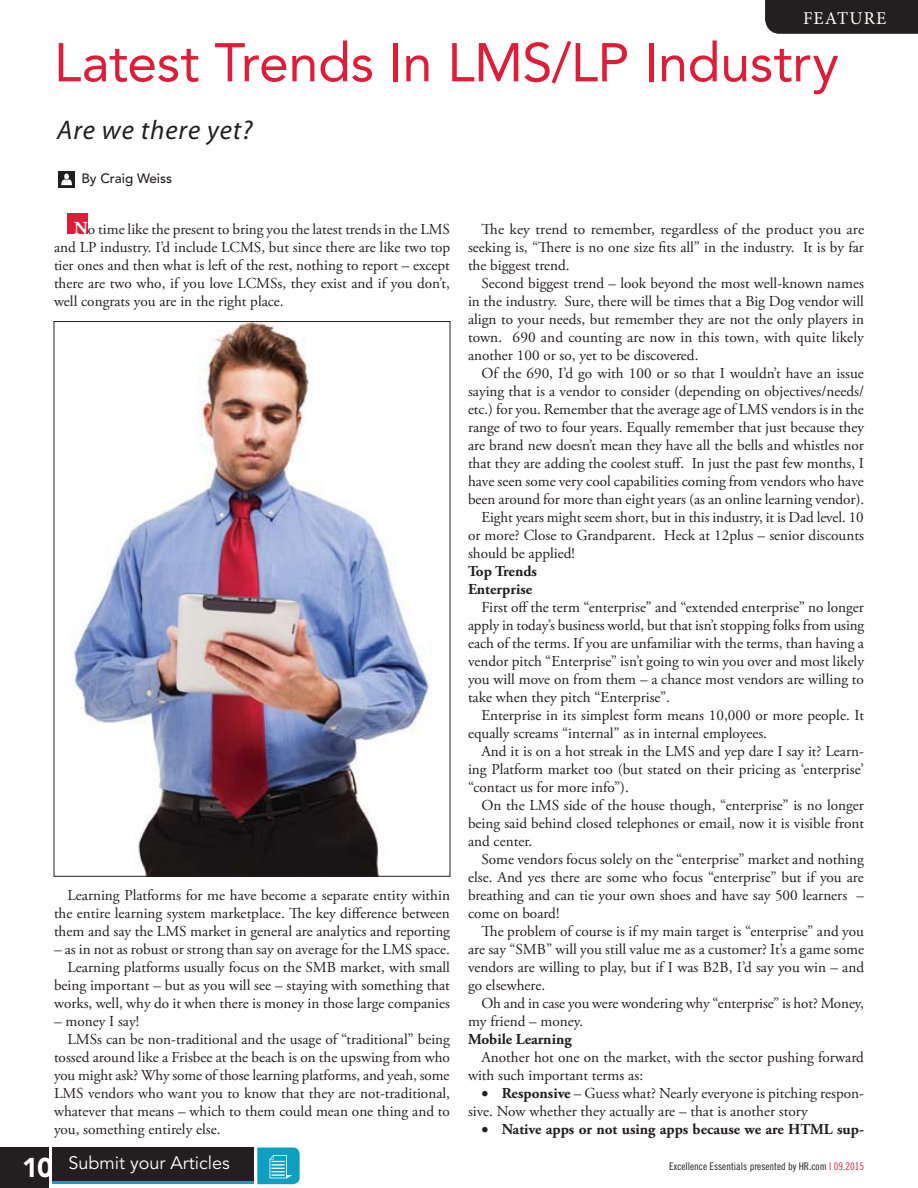
<style>
.page{position:relative;width:918px;height:1188px;background:#fff}
.page>*{position:absolute;margin:0;border:0;box-sizing:border-box;transform-origin:0 0}
.t1{font:54px "Avenir LT Std";letter-spacing:-.01em;color:#dc1e39}
.t2{font:italic 27px "Myriad Pro";letter-spacing:.035em;color:#231f20}
.t3{font:18px "Avenir LT Std";color:#fff}
.t4{font:18px "Minion Pro";letter-spacing:.06em;color:#fffcf9}
.t5{font:15.15px/18px "Adobe Garamond Pro";color:#231f20;text-align:justify}
.t6{font:700 15.15px/18px "Adobe Garamond Pro";color:#231f20}
.t7{font:500 13.5px "Avenir LT Std";color:#231f20}
.t8{font:10.5px "Trade Gothic LT Std Cn 18";color:#231f20}
.s1{font-weight:700;font-size:18.3px;color:#fff}
.s2{font-weight:700}
.s3{font-weight:900;font-size:27px}
.s4{color:#dc1e39}
</style>
<div class="page">
<div style="left:68px;top:213px;width:20px;height:21px;background:#dc1e39"></div>
<svg style="left:58px;top:171px;width:17px;height:16px"></svg>
<svg style="left:61px;top:174px;width:12px;height:11px"></svg>
<div style="left:0;top:1148px;width:49px;height:40px;background:#231f20"></div>
<div style="left:52px;top:1148px;width:202px;height:36px;background:#231f20"></div>
<svg style="left:257px;top:1148px;width:43px;height:36px;background:#2dabca"></svg>
<hr style="left:52px;top:1182px;width:202px;height:2px;background:#0f9fc3">
<div style="left:765px;top:0;width:153px;height:34px;background:#231f20"></div>
<img style="left:71px;top:323px;width:361px;height:551px">
<p class="t4" style="left:803px;top:7px;width:85px">FEATURE</p>
<h1 class="t1" style="left:54px;top:31px;width:786px">Latest Trends In LMS/LP Industry</h1>
<h2 class="t2" style="left:57px;top:114px;width:197px">Are we there yet?</h2>
<p class="t7" style="left:81px;top:171px;width:92px">By Craig Weiss</p>
<p class="t5" style="left:54px;top:221px;width:398px;text-indent:20px"><span class="s1">N</span>o time like the present to bring you the latest trends in the LMS and LP industry. I’d include LCMS, but since there are like two top tier ones and then what is left of the rest, nothing to report – except there are two who, if you love LCMSs, they exist and if you don’t, well congrats you are in the right place.</p>
<p class="t5" style="left:54px;top:887px;width:398px;text-indent:14px">Learning Platforms for me have become a separate entity within the entire learning system marketplace. The key difference between them and say the LMS market in general are analytics and reporting</p>
<p class="t5" style="left:54px;top:941px;width:398px;text-align:right">– as in not as robust or strong than say on average for the LMS space.<br>Learning platforms usually focus on the SMB market, with small being important – but as you will see – staying with something that works, well, why do it when there is money in those large companies</p>
<p class="t5" style="left:54px;top:1013px;width:87px">– money I say!</p>
<p class="t5" style="left:68px;top:1031px;width:384px">LMSs can be non-traditional and the usage of “traditional” being</p>
<p class="t5" style="left:54px;top:1049px;width:397px">tossed around like a Frisbee at the beach is on the upswing from who</p>
<p class="t5" style="left:54px;top:1067px;width:397px">you might ask? Why some of those learning platforms, and yeah, some</p>
<p class="t5" style="left:54px;top:1085px;width:398px">LMS vendors who want you to know that they are not-traditional,</p>
<p class="t5" style="left:54px;top:1103px;width:398px">whatever that means – which to them could mean one thing and to</p>
<p class="t5" style="left:54px;top:1121px;width:168px">you, something entirely else.</p>
<p class="t5" style="left:468px;top:221px;width:398px;text-indent:14px">The key trend to remember, regardless of the product you are seeking is, “There is no one size fits all” in the industry. It is by far the biggest trend.</p>
<p class="t5" style="left:468px;top:275px;width:398px;text-indent:14px">Second biggest trend – look beyond the most well-known names in the industry. Sure, there will be times that a Big Dog vendor will align to your needs, but remember they are not the only players in town. 690 and counting are now in this town, with quite likely another 100 or so, yet to be discovered.</p>
<p class="t5" style="left:482px;top:365px;width:384px">Of the 690, I’d go with 100 or so that I wouldn’t have an issue</p>
<p class="t5" style="left:468px;top:383px;width:397px">saying that is a vendor to consider (depending on objectives/needs/</p>
<p class="t5" style="left:468px;top:401px;width:397px">etc.) for you. Remember that the average age of LMS vendors is in the</p>
<p class="t5" style="left:468px;top:419px;width:397px">range of two to four years. Equally remember that just because they</p>
<p class="t5" style="left:468px;top:437px;width:397px">are brand new doesn’t mean they have all the bells and whistles nor</p>
<p class="t5" style="left:468px;top:455px;width:398px">that they are adding the coolest stuff. In just the past few months, I</p>
<p class="t5" style="left:468px;top:473px;width:397px">have seen some very cool capabilities coming from vendors who have</p>
<p class="t5" style="left:468px;top:491px;width:398px">been around for more than eight years (as an online learning vendor).</p>
<p class="t5" style="left:482px;top:509px;width:384px">Eight years might seem short, but in this industry, it is Dad level. 10</p>
<p class="t5" style="left:468px;top:527px;width:397px">or more? Close to Grandparent. Heck at 12plus – senior discounts</p>
<p class="t5" style="left:468px;top:545px;width:108px">should be applied!</p>
<p class="t6" style="left:468px;top:563px;width:70px">Top Trends<br>Enterprise</p>
<p class="t5" style="left:468px;top:599px;width:398px;text-indent:14px">First off the term “enterprise” and “extended enterprise” no longer apply in today’s business world, but that isn’t stopping folks from using each of the terms. If you are unfamiliar with the terms, than having a vendor pitch “Enterprise” isn’t going to win you over and most likely you will move on from them – a chance most vendors are willing to take when they pitch “Enterprise”.</p>
<p class="t5" style="left:468px;top:707px;width:398px;text-indent:14px">Enterprise in its simplest form means 10,000 or more people. It equally screams “internal” as in internal employees.</p>
<p class="t5" style="left:468px;top:743px;width:397px;text-indent:14px">And it is on a hot streak in the LMS and yep dare I say it? Learn&shy;ing Platform market too (but stated on their pricing as ‘enterprise’ “contact us for more info”).</p>
<p class="t5" style="left:468px;top:797px;width:398px;text-indent:14px">On the LMS side of the house though, “enterprise” is no longer being said behind closed telephones or email, now it is visible front and center.</p>
<p class="t5" style="left:468px;top:851px;width:398px;text-indent:14px">Some vendors focus solely on the “enterprise” market and nothing else. And yes there are some who focus “enterprise” but if you are breathing and can tie your own shoes and have say 500 learners – come on board!</p>
<p class="t5" style="left:468px;top:923px;width:398px;text-indent:14px">The problem of course is if my main target is “enterprise” and you are say “SMB” will you still value me as a customer? It’s a game some vendors are willing to play, but if I was B2B, I’d say you win – and go elsewhere.</p>
<p class="t5" style="left:468px;top:995px;width:397px;text-indent:14px">Oh and in case you were wondering why “enterprise” is hot? Money, my friend – money.</p>
<p class="t6" style="left:468px;top:1031px;width:105px">Mobile Learning</p>
<p class="t5" style="left:468px;top:1049px;width:397px;text-indent:14px">Another hot one on the market, with the sector pushing forward with such important terms as:</p>
<p class="t5" style="left:468px;top:1085px;width:397px;text-indent:34px"><span class="s2">Responsive</span> – Guess what? Nearly everyone is pitching respon&shy;sive. Now whether they actually are – that is another story</p>
<p class="t6" style="left:502px;top:1121px;width:364px">Native apps or not using apps because we are HTML sup-</p>
<p class="t3" style="left:22px;top:1152px;width:209px"><span class="s3">10</span> Submit your Articles</p>
<p class="t8" style="left:669px;top:1163px;width:196px">Excellence Essentials presented by HR.com <span class="s4">| 09.2015</span></p>
</div>
